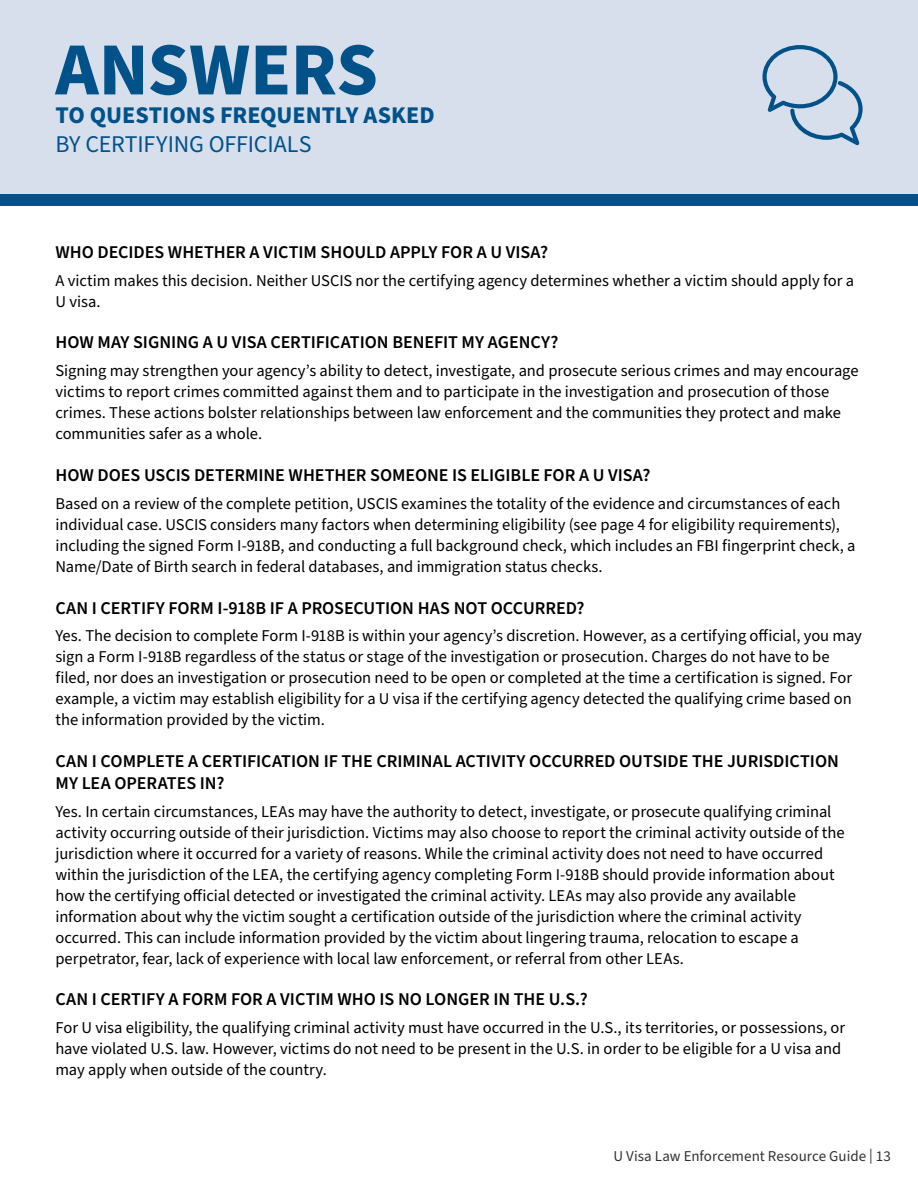
<style>
.page{position:relative;width:918px;height:1188px;background:#fff}
.page>*{position:absolute;margin:0;border:0;box-sizing:border-box;transform-origin:0 0}
.t1{font:700 75px "Source Sans Pro";letter-spacing:-.005em;color:#005288}
.t2{font:700 24px/28.8px "Source Sans Pro";color:#005288}
.t3{font:600 18px/21.6px "Source Sans Pro";letter-spacing:-.005em;color:#000}
.t4{font:16.5px/21px "Source Sans Pro";color:#000}
.t5{font:15px "Source Sans Pro";color:#333}
.s1{font-weight:400}
</style>
<div class="page">
<div style="left:0;top:0;width:918px;height:206px;background:#005288"></div>
<div style="left:0;top:0;width:918px;height:194px;background:#d7dfec"></div>
<svg style="left:763px;top:45px;width:100px;height:100px"></svg>
<h1 class="t1" style="left:55px;top:19px;width:324px">ANSWERS</h1>
<h1 class="t2" style="left:55px;top:101px;width:381px">TO QUESTIONS FREQUENTLY ASKED<br><span class="s1">BY CERTIFYING OFFICIALS</span></h1>
<h2 class="t3" style="left:55px;top:242px;width:494px">WHO DECIDES WHETHER A VICTIM SHOULD APPLY FOR A U VISA?</h2>
<p class="t4" style="left:55px;top:270px;width:800px">A victim makes this decision. Neither USCIS nor the certifying agency determines whether a victim should apply for a<br>U visa.</p>
<h2 class="t3" style="left:55px;top:332px;width:505px">HOW MAY SIGNING A U VISA CERTIFICATION BENEFIT MY AGENCY?</h2>
<p class="t4" style="left:55px;top:361px;width:805px">Signing may strengthen your agency’s ability to detect, investigate, and prosecute serious crimes and may encourage victims to report crimes committed against them and to participate in the investigation and prosecution of those crimes. These actions bolster relationships between law enforcement and the communities they protect and make communities safer as a whole.</p>
<h2 class="t3" style="left:55px;top:465px;width:597px">HOW DOES USCIS DETERMINE WHETHER SOMEONE IS ELIGIBLE FOR A U VISA?</h2>
<p class="t4" style="left:55px;top:493px;width:802px">Based on a review of the complete petition, USCIS examines the totality of the evidence and circumstances of each individual case. USCIS considers many factors when determining eligibility (see page 4 for eligibility requirements), including the signed Form I-918B, and conducting a full background check, which includes an FBI fingerprint check, a Name/Date of Birth search in federal databases, and immigration status checks.</p>
<h2 class="t3" style="left:55px;top:597px;width:531px">CAN I CERTIFY FORM I-918B IF A PROSECUTION HAS NOT OCCURRED?</h2>
<p class="t4" style="left:55px;top:626px;width:808px">Yes. The decision to complete Form I-918B is within your agency’s discretion. However, as a certifying official, you may sign a Form I-918B regardless of the status or stage of the investigation or prosecution. Charges do not have to be filed, nor does an investigation or prosecution need to be open or completed at the time a certification is signed. For example, a victim may establish eligibility for a U visa if the certifying agency detected the qualifying crime based on the information provided by the victim.</p>
<h2 class="t3" style="left:55px;top:751px;width:785px">CAN I COMPLETE A CERTIFICATION IF THE CRIMINAL ACTIVITY OCCURRED OUTSIDE THE JURISDICTION<br>MY LEA OPERATES IN?</h2>
<p class="t4" style="left:55px;top:801px;width:791px">Yes. In certain circumstances, LEAs may have the authority to detect, investigate, or prosecute qualifying criminal activity occurring outside of their jurisdiction. Victims may also choose to report the criminal activity outside of the jurisdiction where it occurred for a variety of reasons. While the criminal activity does not need to have occurred within the jurisdiction of the LEA, the certifying agency completing Form I-918B should provide information about how the certifying official detected or investigated the criminal activity. LEAs may also provide any available information about why the victim sought a certification outside of the jurisdiction where the criminal activity occurred. This can include information provided by the victim about lingering trauma, relocation to escape a perpetrator, fear, lack of experience with local law enforcement, or referral from other LEAs.</p>
<h2 class="t3" style="left:55px;top:989px;width:534px">CAN I CERTIFY A FORM FOR A VICTIM WHO IS NO LONGER IN THE U.S.?</h2>
<p class="t4" style="left:55px;top:1018px;width:791px">For U visa eligibility, the qualifying criminal activity must have occurred in the U.S., its territories, or possessions, or have violated U.S. law. However, victims do not need to be present in the U.S. in order to be eligible for a U visa and may apply when outside of the country.</p>
<p class="t5" style="left:613px;top:1146px;width:279px">U Visa Law Enforcement Resource Guide | 13</p>
</div>
